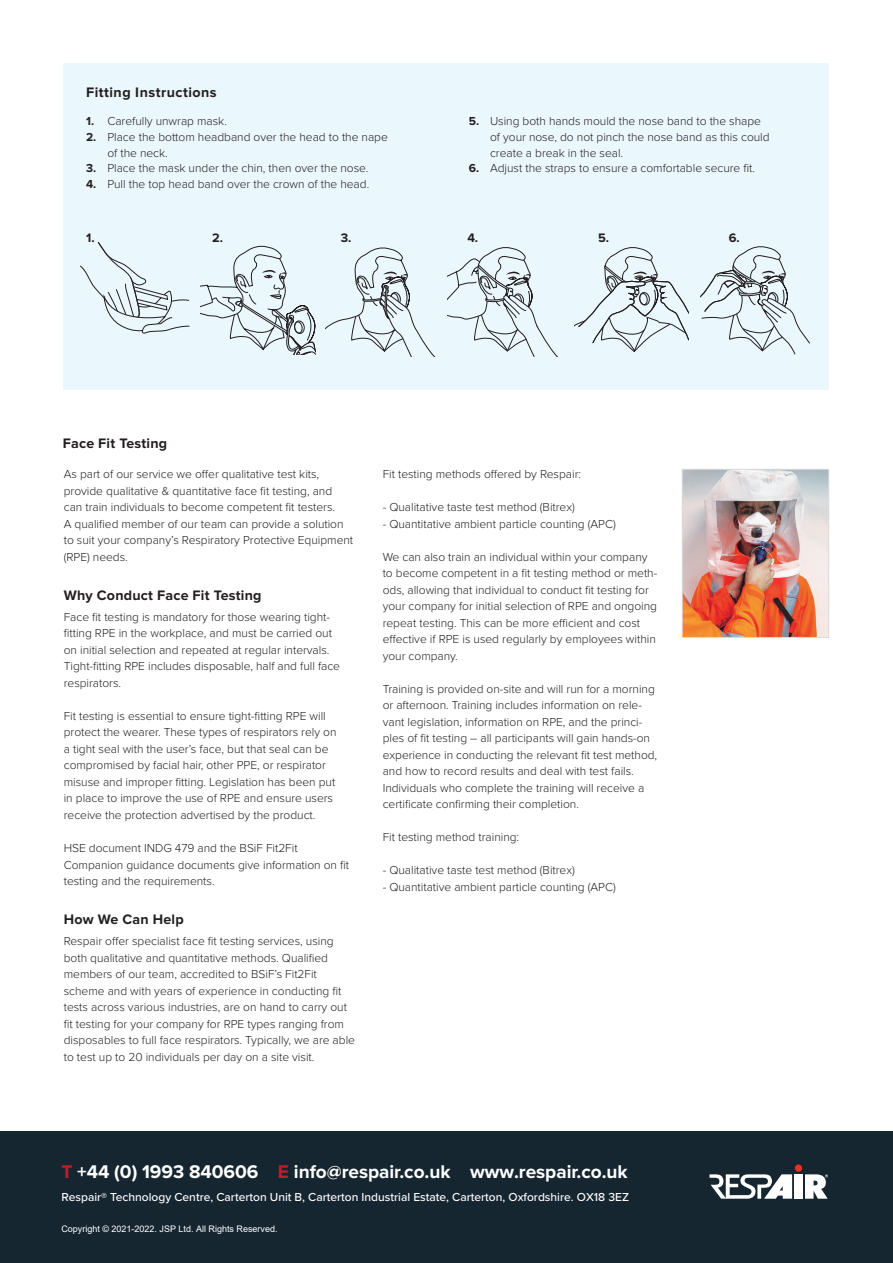
<style>
.page{position:relative;width:893px;height:1263px;background:#fff}
.page>*{position:absolute;margin:0;border:0;box-sizing:border-box;transform-origin:0 0}
.t1{font:700 19.05px "Proxima Nova";color:#fff}
.t2{font:700 14.25px "Proxima Nova";letter-spacing:.015em;color:#231f20}
.t3{font:700 14.25px "Proxima Nova";letter-spacing:.035em;color:#231f20}
.t4{font:700 12.75px "Proxima Nova";color:#231f20}
.t5{font:300 12px/16.5px "Proxima Nova";color:#231f20}
.t6{font:500 12px "Proxima Nova";color:#fff}
.t7{font:9px "Arial";color:#fff}
.s1{font-weight:700}
.s2{color:#be1d2c}
</style>
<div class="page">
<div style="left:64px;top:64px;width:765px;height:326px;background:#eaf7fd"></div>
<svg style="left:80px;top:242px;width:110px;height:92px"></svg>
<svg style="left:325px;top:247px;width:111px;height:110px"></svg>
<svg style="left:447px;top:247px;width:111px;height:110px"></svg>
<svg style="left:574px;top:247px;width:114px;height:105px"></svg>
<svg style="left:700px;top:246px;width:110px;height:109px"></svg>
<svg style="left:201px;top:245px;width:115px;height:110px"></svg>
<img style="left:684px;top:471px;width:143px;height:165px">
<div style="left:682px;top:469px;width:147px;height:169px;border:1px solid #d9dadc"></div>
<div style="left:0;top:1132px;width:893px;height:131px;background:#152631"></div>
<div style="left:794px;top:1174px;width:9px;height:25px;background:#fff"></div>
<div style="left:795px;top:1165px;width:7px;height:7px;background:#ef3122;border-radius:50%"></div>
<svg style="left:709px;top:1174px;width:83px;height:25px"></svg>
<svg style="left:805px;top:1174px;width:23px;height:25px"></svg>
<p class="t3" style="left:86px;top:84px;width:132px">Fitting Instructions</p>
<p class="t5" style="left:86px;top:113px;width:142px"><span class="s1">1.</span> Carefully unwrap mask.</p>
<p class="t5" style="left:107px;top:129px;width:282px;line-height:15.8px;text-indent:-21px"><span class="s1">2.</span> Place the bottom headband over the head to the nape of the neck.</p>
<p class="t5" style="left:86px;top:160px;width:284px"><span class="s1">3.</span> Place the mask under the chin, then over the nose.</p>
<p class="t5" style="left:86px;top:176px;width:285px"><span class="s1">4.</span> Pull the top head band over the crown of the head.</p>
<p class="t5" style="left:490px;top:114px;width:281px;line-height:15.8px;text-indent:-21px"><span class="s1">5.</span> Using both hands mould the nose band to the shape of your nose, do not pinch the nose band as this could create a break in the seal.</p>
<p class="t5" style="left:469px;top:160px;width:288px"><span class="s1">6.</span> Adjust the straps to ensure a comfortable secure fit.</p>
<p class="t4" style="left:86px;top:230px;width:10px">1.</p>
<p class="t4" style="left:212px;top:230px;width:12px">2.</p>
<p class="t4" style="left:341px;top:230px;width:12px">3.</p>
<p class="t4" style="left:467px;top:230px;width:12px">4.</p>
<p class="t4" style="left:598px;top:230px;width:13px">5.</p>
<p class="t4" style="left:729px;top:230px;width:13px">6.</p>
<p class="t2" style="left:63px;top:435px;width:106px">Face Fit Testing</p>
<p class="t5" style="left:64px;top:466px;width:291px">As part of our service we offer qualitative test kits, provide qualitative &amp; quantitative face fit testing, and can train individuals to become competent fit testers.<br>A qualified member of our team can provide a solution to suit your company’s Respiratory Protective Equipment (RPE) needs.</p>
<p class="t2" style="left:64px;top:587px;width:199px">Why Conduct Face Fit Testing</p>
<p class="t5" style="left:64px;top:609px;width:278px">Face fit testing is mandatory for those wearing tight&shy;fitting RPE in the workplace, and must be carried out on initial selection and repeated at regular intervals.<br>Tight-fitting RPE includes disposable, half and full face respirators.</p>
<p class="t5" style="left:64px;top:708px;width:274px">Fit testing is essential to ensure tight-fitting RPE will protect the wearer. These types of respirators rely on a tight seal with the user’s face, but that seal can be compromised by facial hair, other PPE, or respirator misuse and improper fitting. Legislation has been put in place to improve the use of RPE and ensure users receive the protection advertised by the product.</p>
<p class="t5" style="left:64px;top:840px;width:287px">HSE document INDG 479 and the BSiF Fit2Fit<br>Companion guidance documents give information on fit testing and the requirements.</p>
<p class="t2" style="left:64px;top:911px;width:121px">How We Can Help</p>
<p class="t5" style="left:64px;top:933px;width:293px">Respair offer specialist face fit testing services, using both qualitative and quantitative methods. Qualified members of our team, accredited to BSiF’s Fit2Fit scheme and with years of experience in conducting fit tests across various industries, are on hand to carry out fit testing for your company for RPE types ranging from disposables to full face respirators. Typically, we are able to test up to 20 individuals per day on a site visit.</p>
<p class="t5" style="left:383px;top:466px;width:200px">Fit testing methods offered by Respair:</p>
<p class="t5" style="left:383px;top:499px;width:194px">- Qualitative taste test method (Bitrex)</p>
<p class="t5" style="left:383px;top:516px;width:235px">- Quantitative ambient particle counting (APC)</p>
<p class="t5" style="left:383px;top:549px;width:276px">We can also train an individual within your company to become competent in a fit testing method or meth&shy;ods, allowing that individual to conduct fit testing for your company for initial selection of RPE and ongoing repeat testing. This can be more efficient and cost effective if RPE is used regularly by employees within your company.</p>
<p class="t5" style="left:383px;top:681px;width:276px">Training is provided on-site and will run for a morning or afternoon. Training includes information on rele&shy;vant legislation, information on RPE, and the princi&shy;ples of fit testing – all participants will gain hands-on experience in conducting the relevant fit test method, and how to record results and deal with test fails.<br>Individuals who complete the training will receive a certificate confirming their completion.</p>
<p class="t5" style="left:383px;top:829px;width:138px">Fit testing method training:</p>
<p class="t5" style="left:383px;top:862px;width:194px">- Qualitative taste test method (Bitrex)</p>
<p class="t5" style="left:383px;top:879px;width:235px">- Quantitative ambient particle counting (APC)</p>
<p class="t1" style="left:61px;top:1161px;width:568px"><span class="s2">T</span> +44 (0) 1993 840606 <span class="s2">E</span> info@respair.co.uk www.respair.co.uk</p>
<p class="t6" style="left:61px;top:1188px;width:569px">Respair® Technology Centre, Carterton Unit B, Carterton Industrial Estate, Carterton, Oxfordshire. OX18 3EZ</p>
<p class="t7" style="left:61px;top:1223px;width:218px">Copyright © 2021-2022. JSP Ltd. All Rights Reserved.</p>
</div>
